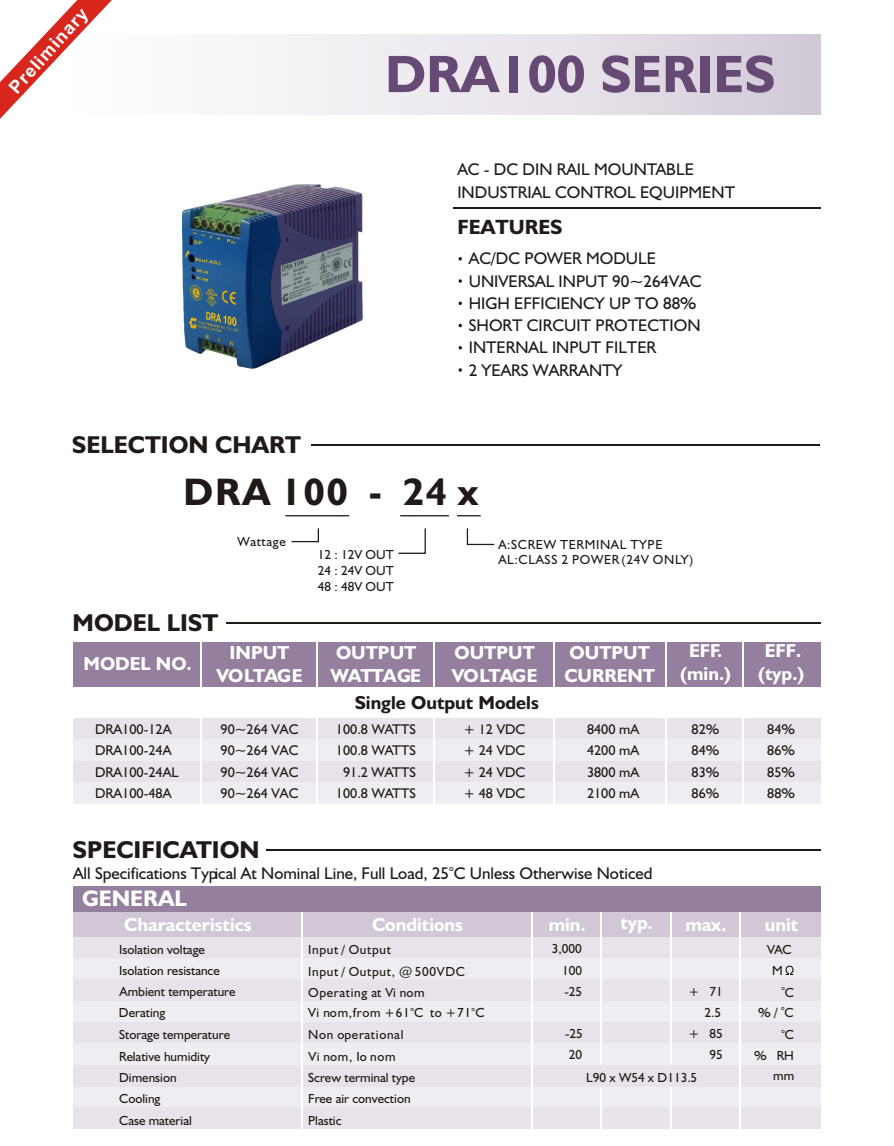
<style>
.page{position:relative;width:894px;height:1146px;background:#fff}
.page>*{position:absolute;margin:0;border:0;box-sizing:border-box;transform-origin:0 0}
.t1{font:700 52.95px "Humanst 521 BT";color:#664a75}
.t2{font:700 38.55px "Humanst 521 BT";letter-spacing:.055em;color:#1f1a17}
.t3{font:700 24.45px "Humanst 521 BT";color:#1f1a17}
.t4{font:700 22.65px "Humanst 521 BT";color:#fff}
.t5{font:700 20.7px "Humanst 521 BT";color:#1f1a17}
.t6{font:700 18.9px/22.6px "Humanst 521 BT";color:#fff;text-align:center}
.t7{font:700 18.9px "Humanst 521 BT";color:#1f1a17}
.t8{font:700 18px "Arial Baltic";color:#fff}
.t9{font:16.95px/22.2px "Humanst 521 BT";color:#1f1a17}
.t10{font:14.1px/21.3px "Humanst 521 BT";color:#1f1a17;text-align:justify}
.t11{font:13.2px/21.3px "Humanst 521 BT";color:#1f1a17}
.t12{font:13.2px/21.3px "Humanst 521 BT";letter-spacing:.05em;color:#1f1a17}
.t13{font:8.55px "Humanst 521 BT";color:#1f1a17}
.t14{font:6.6px "Humanst 521 BT";color:#1f1a17}
</style>
<div class="page">
<svg style="left:459px;top:279px;width:3px;height:4px"></svg>
<svg style="left:459px;top:301px;width:3px;height:4px"></svg>
<svg style="left:459px;top:368px;width:3px;height:4px"></svg>
<hr style="left:453px;top:207px;width:367px;height:1px;background:#1f1a17">
<hr style="left:266px;top:849px;width:554px;height:1px;background:#1f1a17">
<div style="left:73px;top:911px;width:747px;height:26px;background:#d1c7d6"></div>
<div style="left:73px;top:937px;width:747px;height:21px;background:#e8e3eb"></div>
<div style="left:73px;top:958px;width:747px;height:21px;background:#f0edf2"></div>
<div style="left:73px;top:979px;width:747px;height:22px;background:#e8e3eb"></div>
<div style="left:73px;top:1001px;width:747px;height:21px;background:#f0edf2"></div>
<div style="left:73px;top:1022px;width:747px;height:21px;background:#e8e3eb"></div>
<div style="left:73px;top:1043px;width:747px;height:22px;background:#f0edf2"></div>
<div style="left:73px;top:1086px;width:747px;height:22px;background:#f0edf2"></div>
<div style="left:73px;top:1108px;width:747px;height:21px;background:#e8e3eb"></div>
<hr style="left:601px;top:911px;width:1px;height:218px;background:#fff">
<hr style="left:670px;top:911px;width:2px;height:218px;background:#fff">
<svg style="left:785px;top:965px;width:9px;height:10px"></svg>
<div style="left:73px;top:1065px;width:747px;height:21px;background:#e8e3eb"></div>
<hr style="left:302px;top:910px;width:1px;height:220px;background:#fff">
<hr style="left:531px;top:910px;width:2px;height:219px;background:#fff">
<hr style="left:740px;top:910px;width:1px;height:220px;background:#fff">
<div style="left:73px;top:886px;width:747px;height:25px;background:#94809e"></div>
<hr style="left:311px;top:444px;width:508px;height:1px;background:#1f1a17">
<hr style="left:285px;top:515px;width:64px;height:1px;background:#1f1a17">
<svg style="left:291px;top:528px;width:28px;height:15px"></svg>
<hr style="left:400px;top:515px;width:49px;height:1px;background:#1f1a17">
<svg style="left:398px;top:528px;width:28px;height:26px"></svg>
<hr style="left:226px;top:622px;width:594px;height:1px;background:#1f1a17">
<div style="left:73px;top:642px;width:747px;height:44px;background:#94809e"></div>
<div style="left:73px;top:718px;width:747px;height:21px;background:#e8e3eb"></div>
<div style="left:73px;top:739px;width:747px;height:22px;background:#f0edf2"></div>
<div style="left:73px;top:761px;width:747px;height:21px;background:#e8e3eb"></div>
<div style="left:73px;top:782px;width:747px;height:22px;background:#f0edf2"></div>
<hr style="left:200px;top:641px;width:2px;height:164px;background:#fff">
<hr style="left:316px;top:632px;width:2px;height:173px;background:#fff">
<hr style="left:434px;top:632px;width:1px;height:173px;background:#fff">
<hr style="left:553px;top:632px;width:2px;height:173px;background:#fff">
<hr style="left:665px;top:632px;width:1px;height:173px;background:#fff">
<hr style="left:742px;top:632px;width:1px;height:173px;background:#fff">
<svg style="left:457px;top:515px;width:24px;height:1px"></svg>
<svg style="left:466px;top:528px;width:29px;height:18px"></svg>
<svg style="left:0;top:0;width:112px;height:119px"></svg>
<img style="left:182px;top:184px;width:180px;height:185px">
<h3 class="t8" style="left:7px;top:86px;width:110px;rotate:-48deg">Preliminary</h3>
<h1 class="t1" style="left:385px;top:52px;width:392px">DRA100 SERIES</h1>
<p class="t9" style="left:457px;top:159px;width:279px;line-height:23.2px">AC - DC DIN RAIL MOUNTABLE<br>INDUSTRIAL CONTROL EQUIPMENT</p>
<h3 class="t5" style="left:457px;top:219px;width:107px">FEATURES</h3>
<p class="t9" style="left:469px;top:249px;width:234px">AC/DC POWER MODULE<br>UNIVERSAL INPUT 90~264VAC<br>HIGH EFFICIENCY UP TO 88%<br>SHORT CIRCUIT PROTECTION<br>INTERNAL INPUT FILTER<br>2 YEARS WARRANTY</p>
<h3 class="t3" style="left:72px;top:435px;width:231px">SELECTION CHART</h3>
<h2 class="t2" style="left:184px;top:476px;width:296px">DRA 100 - 24 x</h2>
<p class="t12" style="left:237px;top:532px;width:50px">Wattage</p>
<p class="t11" style="left:318px;top:548px;width:78px;line-height:15.8px;text-align:justify">12 : 12V OUT 24 : 24V OUT 48 : 48V OUT</p>
<h3 class="t3" style="left:73px;top:613px;width:147px">MODEL LIST</h3>
<h3 class="t6" style="left:84px;top:654px;width:110px">MODEL NO.</h3>
<h3 class="t6" style="left:216px;top:643px;width:88px">INPUT<br>VOLTAGE</h3>
<h3 class="t6" style="left:331px;top:643px;width:92px;text-align:left">OUTPUT<br>WATTAGE</h3>
<h3 class="t6" style="left:452px;top:643px;width:88px;text-align:left">OUTPUT<br>VOLTAGE</h3>
<h3 class="t6" style="left:564px;top:643px;width:92px;text-align:left">OUTPUT<br>CURRENT</h3>
<p class="t12" style="left:498px;top:537px;width:196px;line-height:15.8px">A:SCREW TERMINAL TYPE<br>AL:CLASS 2 POWER (24V ONLY)</p>
<h3 class="t6" style="left:680px;top:641px;width:52px">EFF. (min.)</h3>
<p class="t10" style="left:95px;top:719px;width:85px;text-align:left">DRA100-12A<br>DRA100-24A<br>DRA100-24AL<br>DRA100-48A</p>
<h3 class="t7" style="left:355px;top:694px;width:186px">Single Output Models</h3>
<p class="t10" style="left:221px;top:719px;width:80px">90~264 VAC 90~264 VAC 90~264 VAC 90~264 VAC</p>
<p class="t10" style="left:587px;top:719px;width:54px">8400 mA 4200 mA 3800 mA 2100 mA</p>
<p class="t10" style="left:464px;top:719px;width:63px">+ 12 VDC + 24 VDC + 24 VDC</p>
<p class="t10" style="left:336px;top:719px;width:81px">100.8 WATTS</p>
<p class="t10" style="left:336px;top:741px;width:81px;text-align:center">100.8 WATTS<br>91.2 WATTS<br>100.8 WATTS</p>
<p class="t10" style="left:464px;top:783px;width:63px">+ 48 VDC</p>
<h3 class="t3" style="left:73px;top:840px;width:188px">SPECIFICATION</h3>
<p class="t13" style="left:449px;top:864px;width:6px">o</p>
<p class="t9" style="left:73px;top:863px;width:581px">All Specifications Typical At Nominal Line, Full Load, 25 C Unless Otherwise Noticed</p>
<h3 class="t4" style="left:82px;top:889px;width:106px">GENERAL</h3>
<p class="t10" style="left:692px;top:719px;width:29px">82% 84% 83% 86%</p>
<h3 class="t6" style="left:758px;top:641px;width:48px">EFF. (typ.)</h3>
<p class="t10" style="left:767px;top:719px;width:29px">84% 86% 85% 88%</p>
<h3 class="t6" style="left:124px;top:914px;width:129px">Characteristics</h3>
<h3 class="t6" style="left:372px;top:914px;width:92px">Conditions</h3>
<h3 class="t6" style="left:549px;top:914px;width:38px">min.</h3>
<h3 class="t6" style="left:621px;top:912px;width:34px">typ.</h3>
<h3 class="t6" style="left:685px;top:914px;width:43px">max.</h3>
<h3 class="t6" style="left:765px;top:914px;width:35px">unit</h3>
<p class="t11" style="left:119px;top:939px;width:118px">Isolation voltage<br>Isolation resistance<br>Ambient temperature</p>
<p class="t12" style="left:308px;top:940px;width:158px">Input / Output<br>Input / Output, @ 500VDC<br>Operating at Vi nom</p>
<p class="t11" style="left:552px;top:939px;width:31px">3,000</p>
<p class="t11" style="left:767px;top:939px;width:26px">VAC</p>
<p class="t11" style="left:562px;top:961px;width:21px">100</p>
<p class="t11" style="left:772px;top:961px;width:12px">M</p>
<p class="t11" style="left:565px;top:982px;width:19px">-25</p>
<p class="t14" style="left:781px;top:985px;width:5px">o</p>
<p class="t11" style="left:689px;top:982px;width:36px">+ 71</p>
<p class="t11" style="left:785px;top:982px;width:11px">C</p>
<p class="t11" style="left:689px;top:1023px;width:36px">+ 85</p>
<p class="t14" style="left:781px;top:1027px;width:5px">o</p>
<p class="t11" style="left:785px;top:1025px;width:11px">C</p>
<p class="t14" style="left:410px;top:1005px;width:5px">o</p>
<p class="t14" style="left:472px;top:1005px;width:5px">o</p>
<p class="t12" style="left:308px;top:1002px;width:178px;line-height:22px">Vi nom,from +61 C to +71 C<br>Non operational</p>
<p class="t14" style="left:781px;top:1005px;width:5px">o</p>
<p class="t11" style="left:758px;top:1003px;width:37px">% / C</p>
<p class="t11" style="left:119px;top:1003px;width:48px">Derating</p>
<p class="t11" style="left:119px;top:1046px;width:92px">Relative humidity</p>
<p class="t12" style="left:308px;top:1046px;width:89px">Vi nom, Io nom</p>
<p class="t11" style="left:710px;top:1045px;width:15px">95</p>
<p class="t11" style="left:754px;top:1046px;width:41px">% RH</p>
<p class="t11" style="left:119px;top:1089px;width:43px">Cooling</p>
<p class="t11" style="left:308px;top:1089px;width:104px">Free air convection</p>
<p class="t11" style="left:119px;top:1111px;width:74px">Case material</p>
<p class="t11" style="left:308px;top:1110px;width:35px">Plastic</p>
<p class="t11" style="left:704px;top:1003px;width:18px">2.5</p>
<p class="t11" style="left:565px;top:1023px;width:19px">-25</p>
<p class="t11" style="left:119px;top:1025px;width:112px">Storage temperature</p>
<p class="t11" style="left:569px;top:1045px;width:15px">20</p>
<p class="t11" style="left:308px;top:1068px;width:109px">Screw terminal type</p>
<p class="t11" style="left:119px;top:1068px;width:59px">Dimension</p>
<p class="t11" style="left:586px;top:1068px;width:113px">L90 x W54 x D113.5</p>
<p class="t11" style="left:773px;top:1066px;width:22px">mm</p>
</div>
